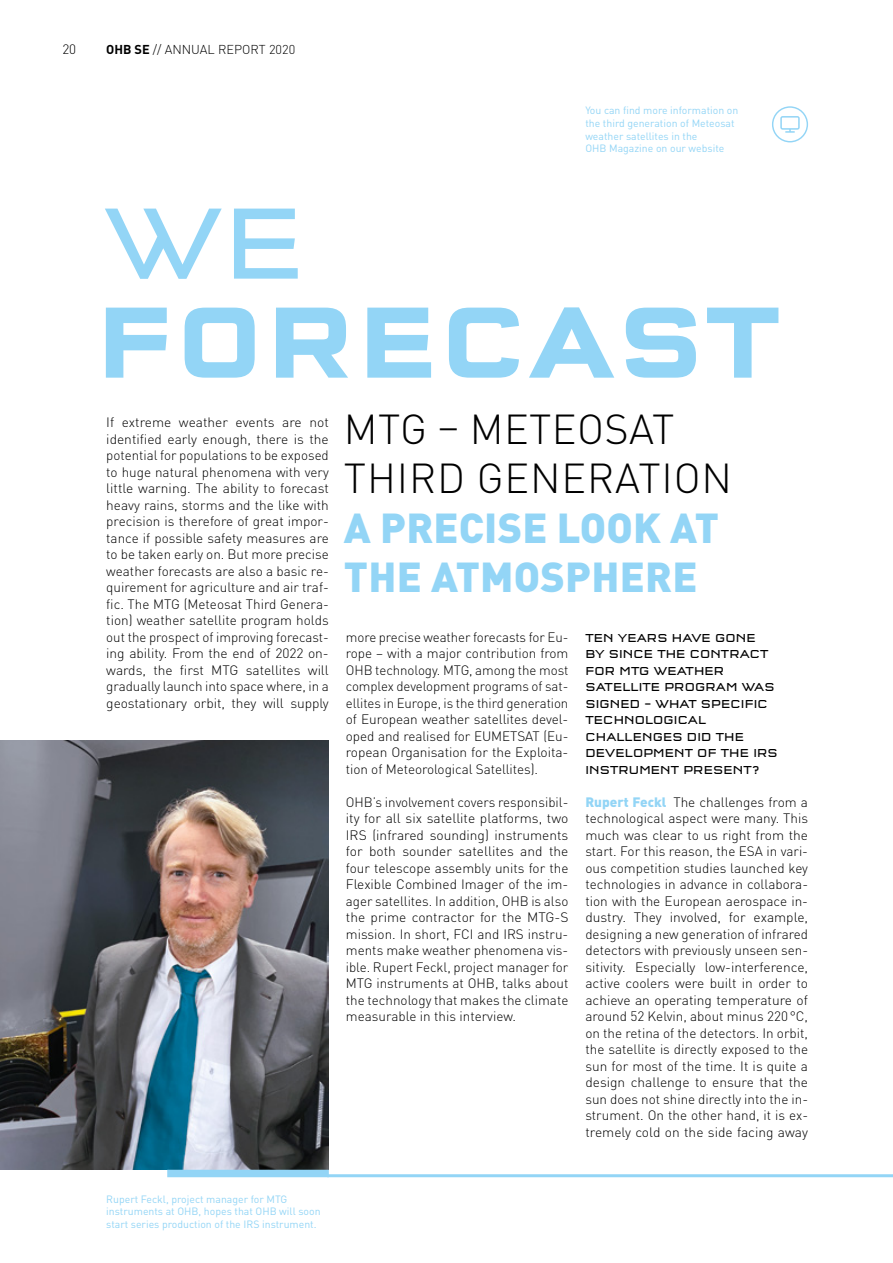
<style>
.page{position:relative;width:893px;height:1263px;background:#fff}
.page>*{position:absolute;margin:0;border:0;box-sizing:border-box;transform-origin:0 0}
.t1{font:700 105px "Q Type Square OT";letter-spacing:.01em;color:#93d5f6}
.t2{font:105px "Q Type Square OT";color:#93d5f6}
.t3{font:300 41.4px/49.5px "DIN Pro";letter-spacing:.02em;color:#000}
.t4{font:900 41.4px/49.5px "DIN Pro";letter-spacing:.005em;color:#93d5f6}
.t5{font:300 13.5px/16.5px "DIN Pro";letter-spacing:-.005em;color:#000;text-align:justify}
.t6{font:300 12.75px "DIN Pro";color:#000}
.t7{font:12px/16.5px "Q Type Square OT";letter-spacing:.01em;color:#000}
.t8{font:10.5px/12.6px "DIN Pro";color:#93d5f6}
.s1{font-weight:700}
.s2{font-weight:900;color:#93d5f6}
</style>
<div class="page">
<hr style="left:892px;top:0;width:1px;height:691px;background:#93d5f6">
<img style="left:0;top:741px;width:329px;height:429px">
<div style="left:167px;top:1170px;width:162px;height:7px;background:#93d5f6"></div>
<hr style="left:327px;top:1174px;width:566px;height:3px;background:#93d5f6">
<svg style="left:780px;top:116px;width:20px;height:17px"></svg>
<div style="left:772px;top:106px;width:36px;height:36px;border:1px solid #93d5f6;border-radius:50%"></div>
<p class="t5" style="left:62px;top:41px;width:15px">20</p>
<p class="t6" style="left:106px;top:41px;width:190px"><span class="s1">OHB SE</span> // ANNUAL REPORT 2020</p>
<p class="t8" style="left:585px;top:104px;width:154px">You can find more information on the third generation of Meteosat weather satellites in the<br>OHB Magazine on our website</p>
<h1 class="t2" style="left:104px;top:181px;width:202px">WE</h1>
<h1 class="t1" style="left:95px;top:278px;width:686px">FORECAST</h1>
<p class="t5" style="left:106px;top:413px;width:224px">If extreme weather events are not identified early enough, there is the potential for populations to be exposed to huge natural phenomena with very little warning. The ability to forecast heavy rains, storms and the like with precision is therefore of great impor&shy;tance if possible safety measures are to be taken early on. But more precise weather forecasts are also a basic re&shy;quirement for agriculture and air traf&shy;fic. The MTG (Meteosat Third Genera&shy;tion) weather satellite program holds out the prospect of improving forecast&shy;ing ability. From the end of 2022 on&shy;wards, the first MTG satellites will gradually launch into space where, in a geostationary orbit, they will supply</p>
<h2 class="t3" style="left:344px;top:402px;width:390px">MTG – METEOSAT<br>THIRD GENERATION</h2>
<h2 class="t4" style="left:344px;top:501px;width:377px">A PRECISE LOOK AT<br>THE ATMOSPHERE</h2>
<p class="t5" style="left:346px;top:628px;width:224px">more precise weather forecasts for Eu&shy;rope – with a major contribution from OHB technology. MTG, among the most complex development programs of sat&shy;ellites in Europe, is the third generation of European weather satellites devel&shy;oped and realised for EUMETSAT (Eu&shy;ropean Organisation for the Exploita&shy;tion of Meteorological Satellites).</p>
<p class="t5" style="left:346px;top:793px;width:224px">OHB’s involvement covers responsibil&shy;ity for all six satellite platforms, two IRS (infrared sounding) instruments for both sounder satellites and the four telescope assembly units for the Flexible Combined Imager of the im&shy;ager satellites. In addition, OHB is also the prime contractor for the MTG-S mission. In short, FCI and IRS instru&shy;ments make weather phenomena vis&shy;ible. Rupert Feckl, project manager for MTG instruments at OHB, talks about the technology that makes the climate measurable in this interview.</p>
<p class="t7" style="left:585px;top:629px;width:194px">TEN YEARS HAVE GONE<br>BY SINCE THE CONTRACT<br>FOR MTG WEATHER<br>SATELLITE PROGRAM WAS<br>SIGNED – WHAT SPECIFIC<br>TECHNOLOGICAL<br>CHALLENGES DID THE<br>DEVELOPMENT OF THE IRS<br>INSTRUMENT PRESENT?</p>
<p class="t5" style="left:585px;top:793px;width:224px"><span class="s2">Rupert Feckl</span> The challenges from a technological aspect were many. This much was clear to us right from the start. For this reason, the ESA in vari&shy;ous competition studies launched key technologies in advance in collabora&shy;tion with the European aerospace in&shy;dustry. They involved, for example, designing a new generation of infrared detectors with previously unseen sen&shy;sitivity. Especially low-interference, active coolers were built in order to achieve an operating temperature of around 52 Kelvin, about minus 220°C, on the retina of the detectors. In orbit, the satellite is directly exposed to the sun for most of the time. It is quite a design challenge to ensure that the sun does not shine directly into the in&shy;strument. On the other hand, it is ex&shy;tremely cold on the side facing away</p>
<p class="t8" style="left:106px;top:1192px;width:216px">Rupert Feckl, project manager for MTG instruments at OHB, hopes that OHB will soon start series production of the IRS instrument.</p>
</div>
